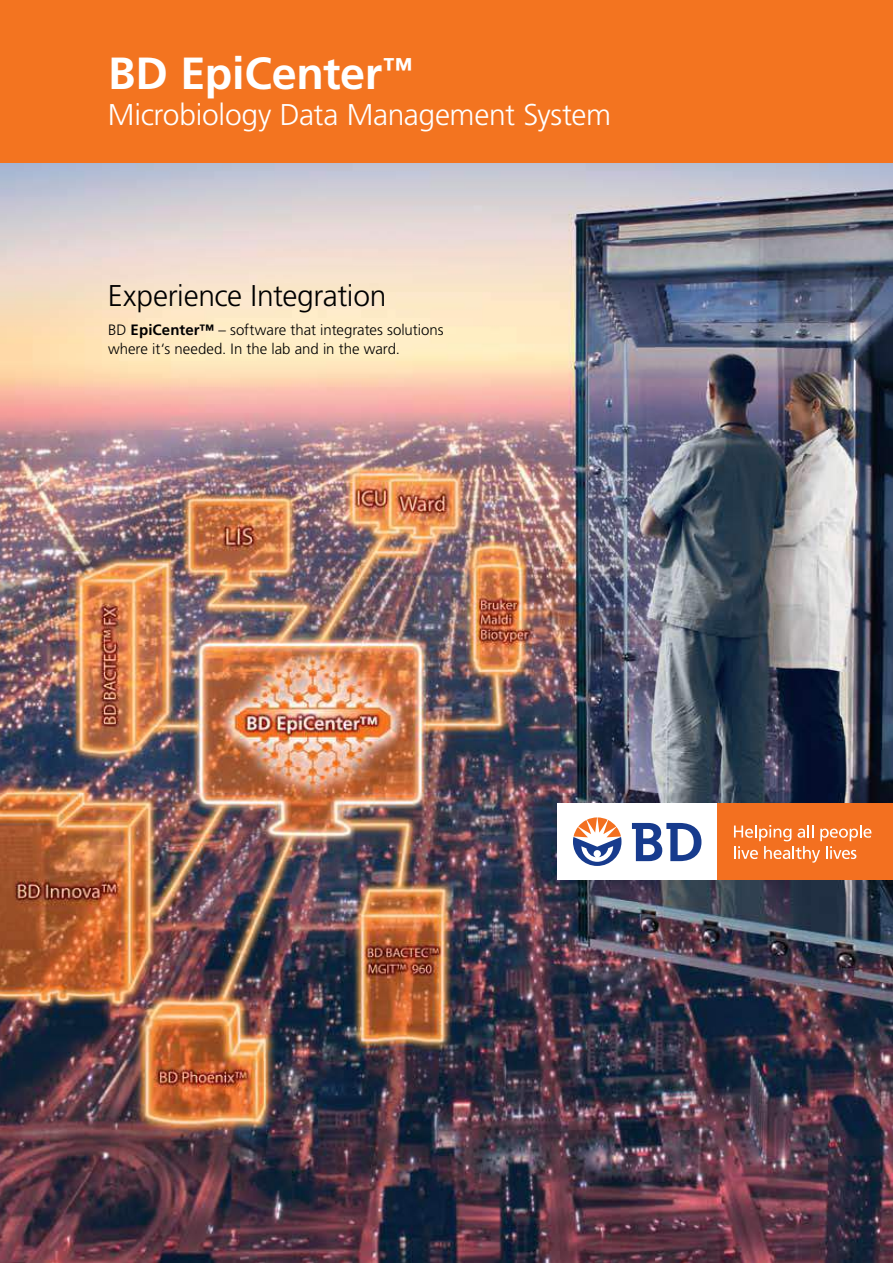
<style>
.page{position:relative;width:893px;height:1263px;background:#fff}
.page>*{position:absolute;margin:0;border:0;box-sizing:border-box;transform-origin:0 0}
.t1{font:700 45px "Frutiger";letter-spacing:-.005em;color:#fff}
.t2{font:300 30px "Frutiger";letter-spacing:-.01em;color:#fff}
.t3{font:300 30px "Frutiger";letter-spacing:-.015em;color:#000}
.t4{font:300 15px/19.5px "Frutiger";color:#000}
.s1{font-weight:700}
</style>
<div class="page">
<img style="left:0;top:162px;width:893px;height:1101px">
<div style="left:557px;top:804px;width:161px;height:76px;background:#fff"></div>
<div style="left:718px;top:804px;width:175px;height:76px;background:#f37020"></div>
<svg style="left:632px;top:823px;width:69px;height:38px"></svg>
<svg style="left:573px;top:817px;width:48px;height:49px"></svg>
<svg style="left:734px;top:825px;width:137px;height:38px"></svg>
<div style="left:0;top:0;width:893px;height:162px;background:#f37420"></div>
<h1 class="t1" style="left:108px;top:55px;width:306px">BD EpiCenter<sup>™</sup></h1>
<h2 class="t2" style="left:108px;top:102px;width:505px">Microbiology Data Management System</h2>
<h2 class="t3" style="left:108px;top:283px;width:280px">Experience Integration</h2>
<p class="t4" style="left:108px;top:321px;width:337px">BD <span class="s1">EpiCenter™</span> – software that integrates solutions where it‘s needed. In the lab and in the ward.</p>
</div>
